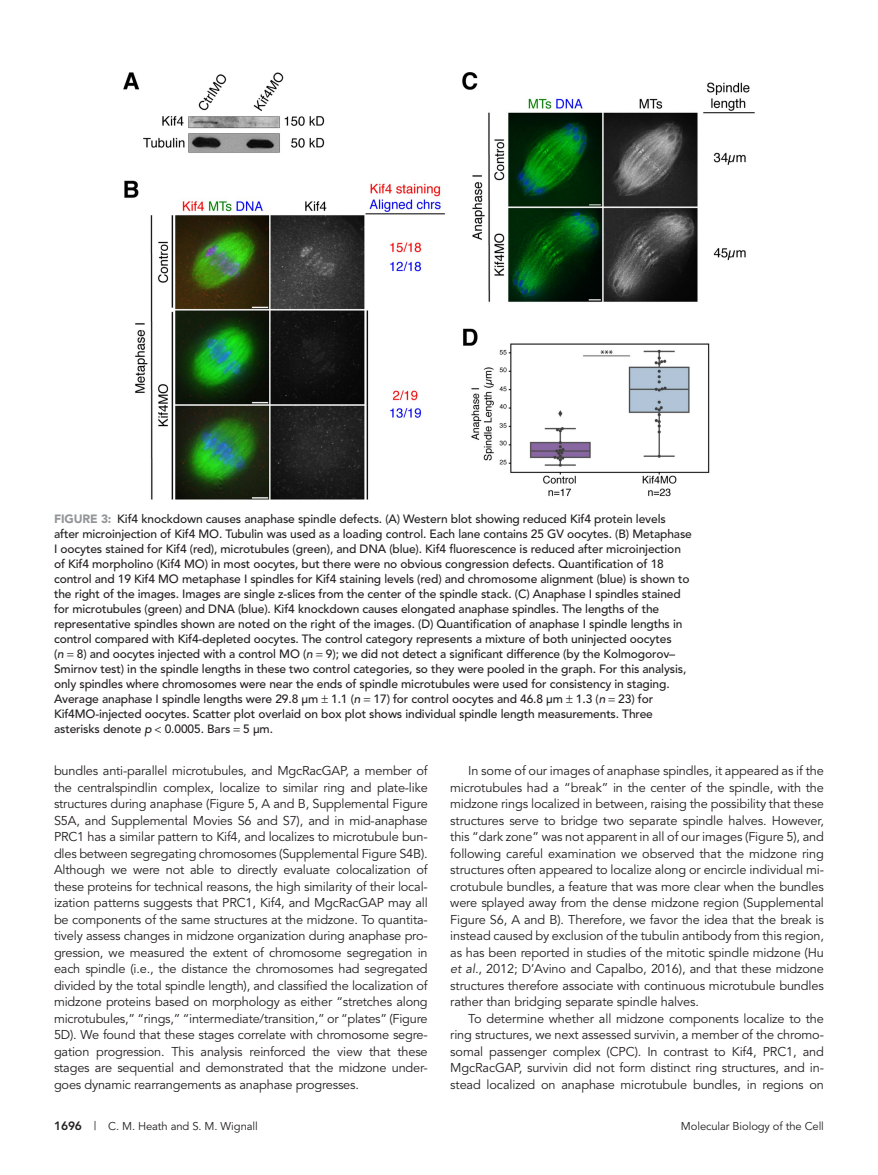
<style>
.page{position:relative;width:878px;height:1175px;background:#fff}
.page>*{position:absolute;margin:0;border:0;box-sizing:border-box;transform-origin:0 0}
.Para{font:12.75px/16.5px "Avenir";letter-spacing:-.01em;color:#231f20;text-align:justify}
.FigCaption_35_5p{font:500 12px/15px "Avenir";letter-spacing:-.01em;color:#231f20}
.t1{font:11.25px "Avenir";letter-spacing:-.01em;color:#231f20}
.s1{font-weight:900;color:#939598}
.s2{font-style:italic}
.s3{font-weight:800;font-size:12px}
.s4{font-size:12px}
</style>
<div class="page">
<img style="left:124px;top:72px;width:630px;height:427px">
<p class="FigCaption_35_5p" style="left:54px;top:511px;width:639px"><span class="s1">FIGURE 3:</span> Kif4 knockdown causes anaphase spindle defects. (A) Western blot showing reduced Kif4 protein levels after microinjection of Kif4 MO. Tubulin was used as a loading control. Each lane contains 25 GV oocytes. (B) Metaphase I oocytes stained for Kif4 (red), microtubules (green), and DNA (blue). Kif4 fluorescence is reduced after microinjection of Kif4 morpholino (Kif4 MO) in most oocytes, but there were no obvious congression defects. Quantification of 18 control and 19 Kif4 MO metaphase I spindles for Kif4 staining levels (red) and chromosome alignment (blue) is shown to the right of the images. Images are single z-slices from the center of the spindle stack. (C) Anaphase I spindles stained for microtubules (green) and DNA (blue). Kif4 knockdown causes elongated anaphase spindles. The lengths of the representative spindles shown are noted on the right of the images. (D) Quantification of anaphase I spindle lengths in control compared with Kif4-depleted oocytes. The control category represents a mixture of both uninjected oocytes<br>(<span class="s2">n</span> 8) and oocytes injected with a control MO (<span class="s2">n</span> 9); we did not detect a significant difference (by the Kolmogorov– Smirnov test) in the spindle lengths in these two control categories, so they were pooled in the graph. For this analysis, only spindles where chromosomes were near the ends of spindle microtubules were used for consistency in staging.<br>Average anaphase I spindle lengths were 29.8 µm 1.1 (<span class="s2">n</span> 17) for control oocytes and 46.8 µm 1.3 (<span class="s2">n</span> 23) for Kif4MO-injected oocytes. Scatter plot overlaid on box plot shows individual spindle length measurements. Three asterisks denote <span class="s2">p</span> 0.0005. Bars 5 µm.</p>
<p class="Para" style="left:54px;top:762px;width:375px">bundles anti-parallel microtubules, and MgcRacGAP, a member of the centralspindlin complex, localize to similar ring and plate-like structures during anaphase (Figure 5, A and B, Supplemental Figure S5A, and Supplemental Movies S6 and S7), and in mid-anaphase PRC1 has a similar pattern to Kif4, and localizes to microtubule bun&shy;dles between segregating chromosomes (Supplemental Figure S4B).<br>Although we were not able to directly evaluate colocalization of these proteins for technical reasons, the high similarity of their local&shy;ization patterns suggests that PRC1, Kif4, and MgcRacGAP may all be components of the same structures at the midzone. To quantita&shy;tively assess changes in midzone organization during anaphase pro&shy;gression, we measured the extent of chromosome segregation in each spindle (i.e., the distance the chromosomes had segregated divided by the total spindle length), and classified the localization of midzone proteins based on morphology as either “stretches along microtubules,” “rings,” “intermediate/transition,” or “plates” (Figure 5D). We found that these stages correlate with chromosome segre&shy;gation progression. This analysis reinforced the view that these stages are sequential and demonstrated that the midzone under&shy;goes dynamic rearrangements as anaphase progresses.</p>
<p class="Para" style="left:450px;top:762px;width:375px;text-indent:18px">In some of our images of anaphase spindles, it appeared as if the microtubules had a “break” in the center of the spindle, with the midzone rings localized in between, raising the possibility that these structures serve to bridge two separate spindle halves. However, this “dark zone” was not apparent in all of our images (Figure 5), and following careful examination we observed that the midzone ring structures often appeared to localize along or encircle individual mi&shy;crotubule bundles, a feature that was more clear when the bundles were splayed away from the dense midzone region (Supplemental Figure S6, A and B). Therefore, we favor the idea that the break is instead caused by exclusion of the tubulin antibody from this region, as has been reported in studies of the mitotic spindle midzone (Hu <span class="s2">et al.</span>, 2012; D’Avino and Capalbo, 2016), and that these midzone structures therefore associate with continuous microtubule bundles rather than bridging separate spindle halves.</p>
<p class="Para" style="left:450px;top:1010px;width:375px;text-indent:18px">To determine whether all midzone components localize to the ring structures, we next assessed survivin, a member of the chromo&shy;somal passenger complex (CPC). In contrast to Kif4, PRC1, and MgcRacGAP, survivin did not form distinct ring structures, and in&shy;stead localized on anaphase microtubule bundles, in regions on</p>
<p class="t1" style="left:54px;top:1119px;width:205px"><span class="s3">1696</span> <span class="s4">|</span> C. M. Heath and S. M. Wignall</p>
<p class="t1" style="left:681px;top:1119px;width:144px">Molecular Biology of the Cell</p>
</div>
